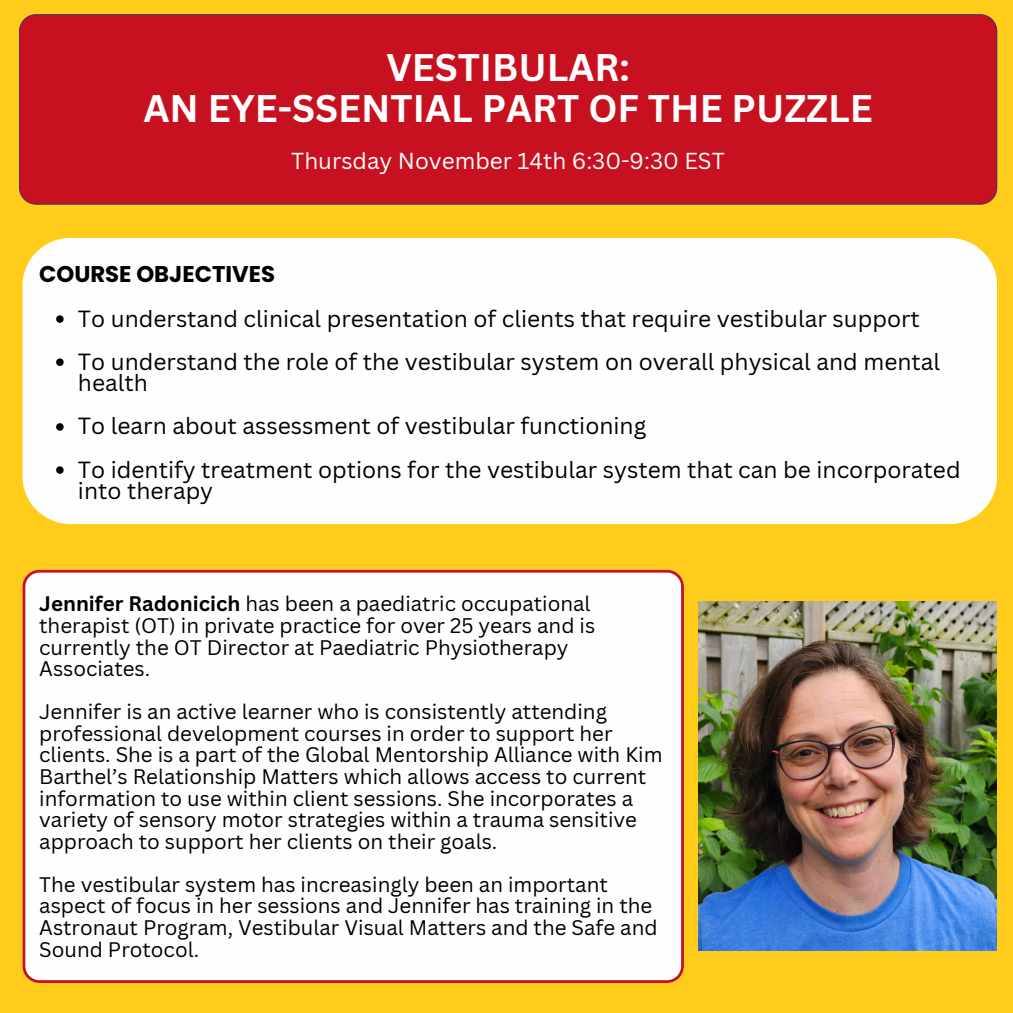
<style>
.page{position:relative;width:1013px;height:1013px;background:#fff}
.page>*{position:absolute;margin:0;border:0;box-sizing:border-box;transform-origin:0 0}
.t1{font:700 37.5px/40.2px "Canva Sans";color:#fffefe;text-align:center}
.t2{font:22.75px/21.5px "Canva Sans";color:#000}
.t3{font:700 22.75px "Poppins";color:#000}
.t4{font:22.5px "Canva Sans";color:#fffefe}
.t5{font:20.5px/21.5px "Canva Sans";color:#000}
.s1{font-weight:700}
</style>
<div class="page">
<div style="left:0;top:0;width:1012px;height:1012px;background:#ffcc1b"></div>
<div style="left:19px;top:14px;width:978px;height:190px;background:#c81120"></div>
<div style="left:23px;top:570px;width:660px;height:412px;background:#fffefe"></div>
<div style="left:22px;top:238px;width:975px;height:286px;background:#fffefe"></div>
<img style="left:698px;top:601px;width:298px;height:350px">
<svg style="left:56px;top:315px;width:8px;height:8px"></svg>
<svg style="left:56px;top:358px;width:8px;height:8px"></svg>
<svg style="left:56px;top:423px;width:8px;height:7px"></svg>
<svg style="left:56px;top:466px;width:8px;height:8px"></svg>
<h1 class="t1" style="left:143px;top:47px;width:731px">VESTIBULAR:<br>AN EYE-SSENTIAL PART OF THE PUZZLE</h1>
<p class="t4" style="left:291px;top:144px;width:435px">Thursday November 14th 6:30-9:30 EST</p>
<p class="t3" style="left:39px;top:258px;width:237px">COURSE OBJECTIVES</p>
<p class="t2" style="left:78px;top:307px;width:843px">To understand clinical presentation of clients that require vestibular support</p>
<p class="t2" style="left:78px;top:350px;width:863px">To understand the role of the vestibular system on overall physical and mental health</p>
<p class="t2" style="left:78px;top:415px;width:570px">To learn about assessment of vestibular functioning</p>
<p class="t2" style="left:78px;top:458px;width:884px">To identify treatment options for the vestibular system that can be incorporated into therapy</p>
<p class="t5" style="left:39px;top:592px;width:557px"><span class="s1">Jennifer Radonicich</span> has been a paediatric occupational therapist (OT) in private practice for over 25 years and is currently the OT Director at Paediatric Physiotherapy Associates.</p>
<p class="t5" style="left:39px;top:700px;width:625px">Jennifer is an active learner who is consistently attending professional development courses in order to support her clients. She is a part of the Global Mentorship Alliance with Kim Barthel’s Relationship Matters which allows access to current information to use within client sessions. She incorporates a variety of sensory motor strategies within a trauma sensitive approach to support her clients on their goals.</p>
<p class="t5" style="left:39px;top:873px;width:620px">The vestibular system has increasingly been an important aspect of focus in her sessions and Jennifer has training in the Astronaut Program, Vestibular Visual Matters and the Safe and Sound Protocol.</p>
</div>
